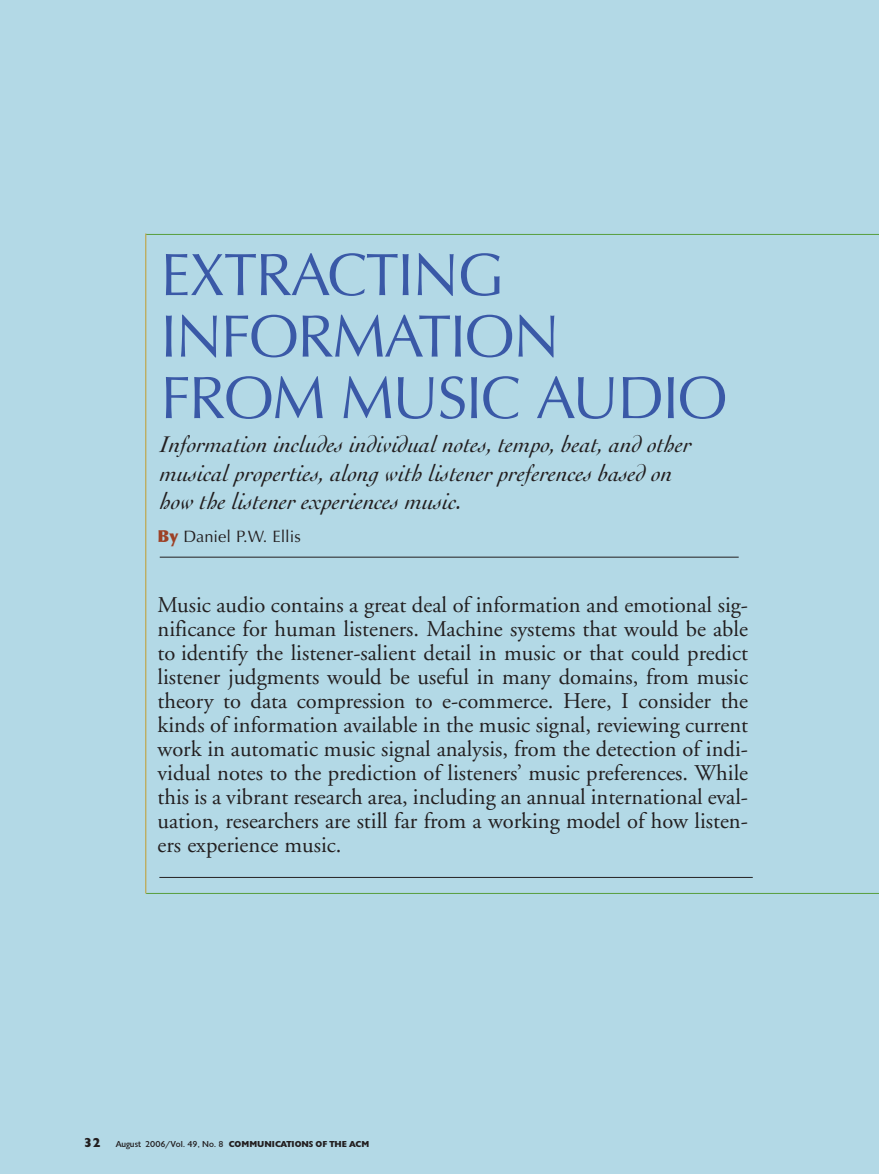
<style>
.page{position:relative;width:879px;height:1174px;background:#fff}
.page>*{position:absolute;margin:0;border:0;box-sizing:border-box;transform-origin:0 0}
.t1{font:60px/61.5px "Optima";letter-spacing:-.03em;color:#3a59a7}
.t2{font:italic 24px/28.5px "Cochin";color:#231f20}
.t3{font:22.5px/24px "Adobe Garamond";color:#231f20;text-align:justify}
.t4{font:16.5px "Optima";color:#231f20}
.t5{font:9px "Gill";color:#231f20}
.s1{font-weight:900;color:#9d4126}
.s2{font-weight:900;font-size:13.5px}
.s3{font-weight:900}
</style>
<div class="page">
<div style="left:0;top:0;width:878px;height:1174px;background:#b3d9e6"></div>
<hr style="left:146px;top:893px;width:732px;height:1px;background:#579e3c">
<hr style="left:146px;top:234px;width:732px;height:1px;background:#579e3c">
<hr style="left:160px;top:557px;width:578px;height:1px;background:#231f20">
<hr style="left:145px;top:233px;width:1px;height:660px;background:#c29c2d">
<hr style="left:159px;top:877px;width:593px;height:1px;background:#231f20">
<h1 class="t1" style="left:160px;top:245px;width:568px">EXTRACTING<br>INFORMATION<br>FROM MUSIC AUDIO</h1>
<p class="t2" style="left:160px;top:430px;width:532px">Information includes individual notes, tempo, beat, and other musical properties, along with listener preferences based on how the listener experiences music.</p>
<p class="t4" style="left:157px;top:527px;width:145px"><span class="s1">By</span> Daniel P.W. Ellis</p>
<p class="t3" style="left:157px;top:595px;width:592px">Music audio contains a great deal of information and emotional sig&shy;nificance for human listeners. Machine systems that would be able to identify the listener-salient detail in music or that could predict listener judgments would be useful in many domains, from music theory to data compression to e-commerce. Here, I consider the kinds of information available in the music signal, reviewing current work in automatic music signal analysis, from the detection of indi&shy;vidual notes to the prediction of listeners’ music preferences. While this is a vibrant research area, including an annual international eval&shy;uation, researchers are still far from a working model of how listen&shy;ers experience music.</p>
<p class="t5" style="left:83px;top:1141px;width:287px"><span class="s2">32</span> August 2006/Vol. 49, No. 8 <span class="s3">COMMUNICATIONS OF THE ACM</span></p>
</div>
